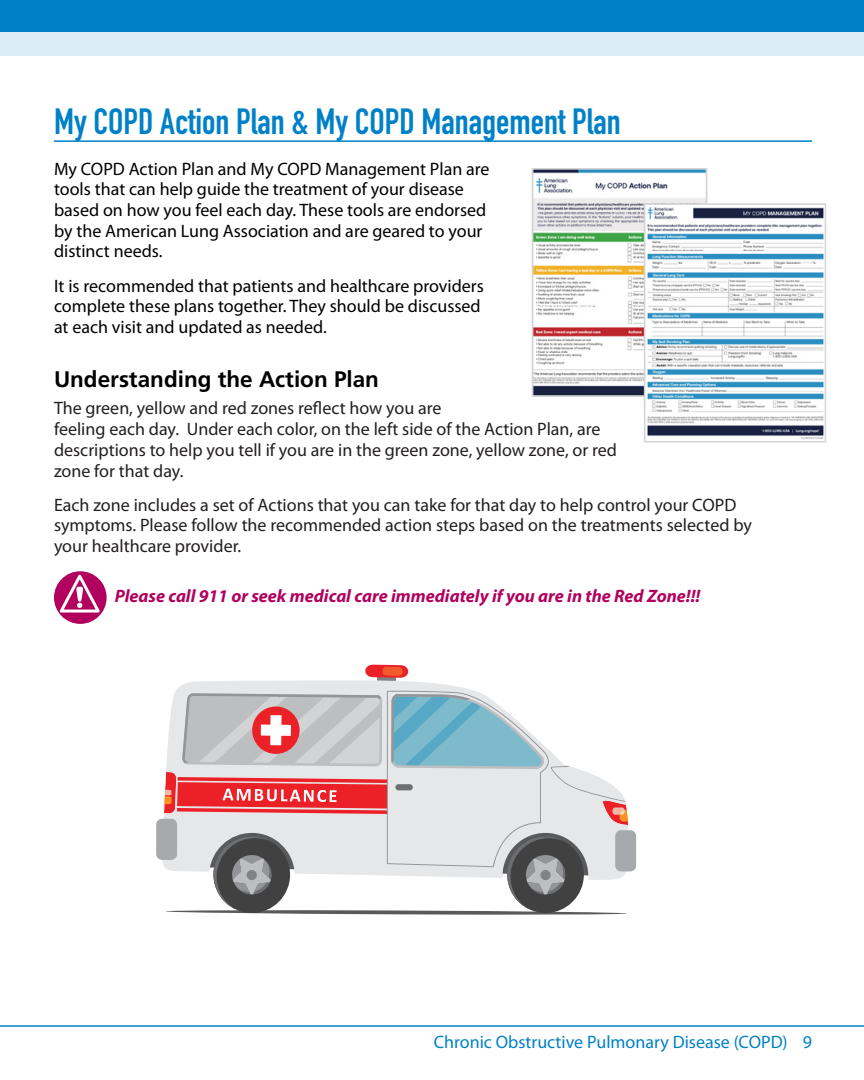
<style>
.page{position:relative;width:864px;height:1080px;background:#fff}
.page>*{position:absolute;margin:0;border:0;box-sizing:border-box;transform-origin:0 0}
.t1{font:700 36px "DIN Condensed";color:#0081c7}
.t2{font:700 22.5px "Frutiger LT Com";color:#000}
.t3{font:18px/20.7px "Myriad Pro";color:#231f20}
.t4{font:18px/20.7px "Myriad Pro";color:#000}
.t5{font:italic 700 18px "Myriad Pro";color:#b1005d}
.t6{font:18px "Myriad Pro";color:#0081c7}
</style>
<div class="page">
<hr style="left:0;top:1025px;width:864px;height:2px;background:#0081c7">
<div style="left:378px;top:671px;width:18px;height:13px;background:#808285"></div>
<svg style="left:365px;top:665px;width:43px;height:13px"></svg>
<div style="left:382px;top:667px;width:21px;height:9px;background:#f15b2b;border-radius:4px"></div>
<svg style="left:162px;top:680px;width:468px;height:192px"></svg>
<div style="left:615px;top:830px;width:21px;height:41px;background:#a8a9ac;border-radius:6px"></div>
<div style="left:156px;top:819px;width:21px;height:41px;background:#a8a9ac;border-radius:6px"></div>
<svg style="left:164px;top:691px;width:464px;height:224px"></svg>
<hr style="left:54px;top:140px;width:758px;height:2px;background:#0081c7">
<div style="left:54px;top:571px;width:53px;height:53px;background:#b1005d;border-radius:50%"></div>
<svg style="left:56px;top:571px;width:46px;height:44px"></svg>
<img style="left:535px;top:171px;width:169px;height:223px">
<div style="left:532px;top:168px;width:175px;height:229px;border:2px solid #d1d3d4"></div>
<img style="left:647px;top:206px;width:176px;height:233px">
<div style="left:644px;top:203px;width:182px;height:239px;border:2px solid #d1d3d4"></div>
<div style="left:0;top:0;width:864px;height:55px;background:#dcedf7"></div>
<div style="left:0;top:0;width:864px;height:32px;background:#0081c7"></div>
<h1 class="t1" style="left:54px;top:97px;width:568px">My COPD Action Plan &amp; My COPD Management Plan</h1>
<p class="t4" style="left:54px;top:158px;width:437px">My COPD Action Plan and My COPD Management Plan are tools that can help guide the treatment of your disease based on how you feel each day. These tools are endorsed by the American Lung Association and are geared to your distinct needs.</p>
<p class="t4" style="left:54px;top:275px;width:431px">It is recommended that patients and healthcare providers complete these plans together. They should be discussed at each visit and updated as needed.</p>
<p class="t2" style="left:54px;top:366px;width:327px">Understanding the Action Plan</p>
<p class="t3" style="left:54px;top:398px;width:565px">The green, yellow and red zones reflect how you are<br>feeling each day. Under each color, on the left side of the Action Plan, are descriptions to help you tell if you are in the green zone, yellow zone, or red zone for that day.</p>
<p class="t3" style="left:54px;top:494px;width:699px">Each zone includes a set of Actions that you can take for that day to help control your COPD symptoms. Please follow the recommended action steps based on the treatments selected by your healthcare provider.</p>
<p class="t5" style="left:115px;top:585px;width:587px">Please call 911 or seek medical care immediately if you are in the Red Zone!!!</p>
<p class="t6" style="left:434px;top:1031px;width:380px">Chronic Obstructive Pulmonary Disease (COPD) 9</p>
</div>
